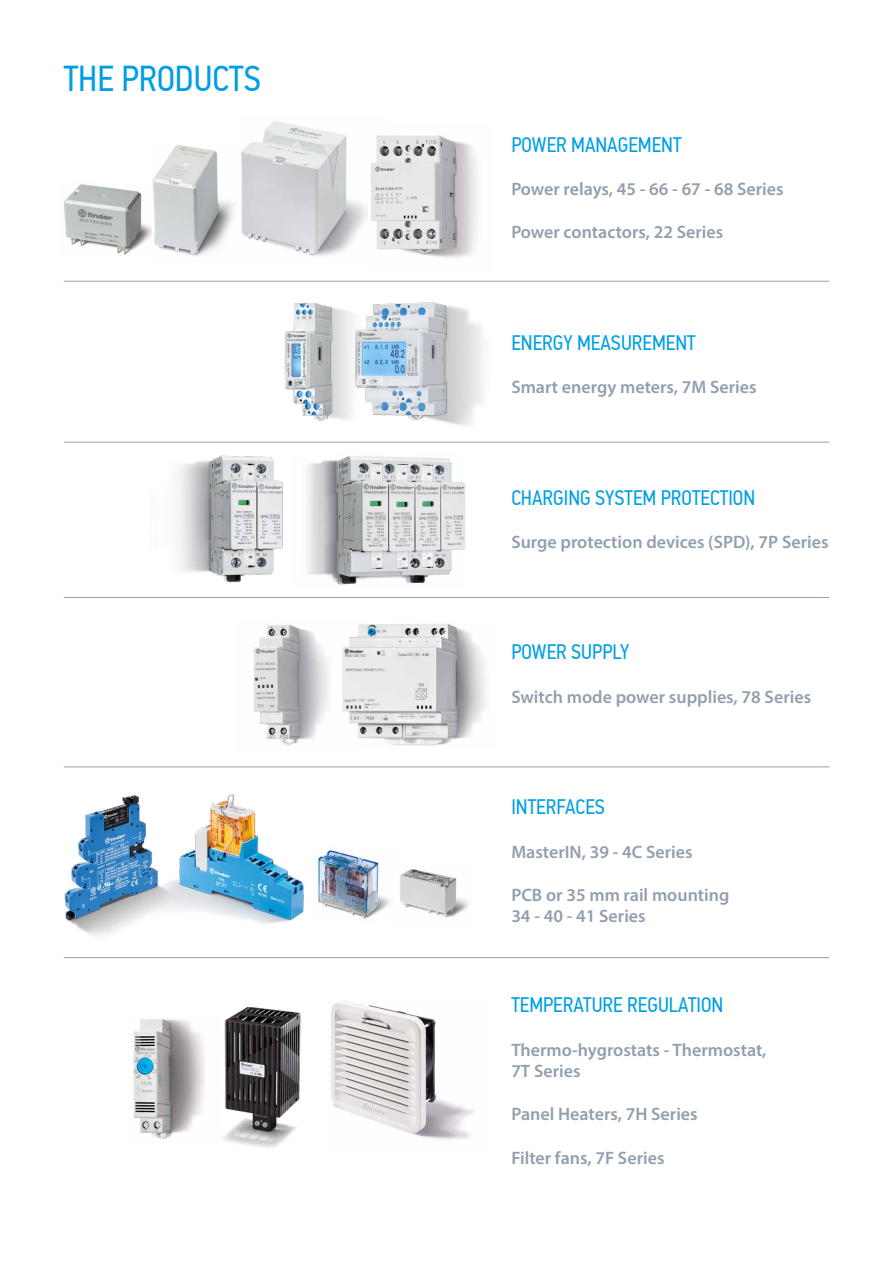
<style>
.page{position:relative;width:893px;height:1263px;background:#fff}
.page>*{position:absolute;margin:0;border:0;box-sizing:border-box;transform-origin:0 0}
.t1{font:36px "PF Din Text Cond Pro";color:#009fe3}
.t2{font:21px "PF Din Text Cond Pro";color:#009fe3}
.t3{font:600 18px/21.6px "Myriad Pro";color:#929fae}
</style>
<div class="page">
<img style="left:284px;top:303px;width:69px;height:118px">
<img style="left:355px;top:302px;width:129px;height:124px">
<img style="left:400px;top:869px;width:69px;height:49px">
<img style="left:133px;top:1019px;width:71px;height:120px">
<img style="left:331px;top:1001px;width:143px;height:139px">
<img style="left:223px;top:1007px;width:78px;height:140px">
<img style="left:64px;top:184px;width:88px;height:71px">
<img style="left:241px;top:121px;width:127px;height:135px">
<img style="left:371px;top:135px;width:106px;height:123px">
<img style="left:153px;top:145px;width:81px;height:111px">
<img style="left:64px;top:794px;width:78px;height:142px">
<img style="left:142px;top:794px;width:162px;height:130px">
<img style="left:318px;top:850px;width:73px;height:69px">
<hr style="left:64px;top:281px;width:765px;height:1px;background:#929fae">
<hr style="left:64px;top:442px;width:765px;height:1px;background:#929fae">
<hr style="left:64px;top:597px;width:765px;height:1px;background:#929fae">
<hr style="left:64px;top:766px;width:765px;height:1px;background:#929fae">
<hr style="left:64px;top:957px;width:765px;height:1px;background:#929fae">
<img style="left:178px;top:455px;width:105px;height:128px">
<img style="left:306px;top:456px;width:160px;height:129px">
<img style="left:254px;top:624px;width:75px;height:122px">
<img style="left:342px;top:624px;width:144px;height:122px">
<h1 class="t1" style="left:64px;top:57px;width:199px">THE PRODUCTS</h1>
<p class="t2" style="left:511px;top:132px;width:172px">POWER MANAGEMENT</p>
<p class="t3" style="left:511px;top:178px;width:274px">Power relays, 45 - 66 - 67 - 68 Series</p>
<p class="t3" style="left:511px;top:221px;width:214px">Power contactors, 22 Series</p>
<p class="t2" style="left:511px;top:330px;width:186px">ENERGY MEASUREMENT</p>
<p class="t3" style="left:511px;top:376px;width:247px">Smart energy meters, 7M Series</p>
<p class="t2" style="left:511px;top:485px;width:245px">CHARGING SYSTEM PROTECTION</p>
<p class="t3" style="left:511px;top:531px;width:319px">Surge protection devices (SPD), 7P Series</p>
<p class="t2" style="left:511px;top:640px;width:120px">POWER SUPPLY</p>
<p class="t3" style="left:511px;top:685px;width:301px">Switch mode power supplies, 78 Series</p>
<p class="t2" style="left:511px;top:795px;width:95px">INTERFACES</p>
<p class="t3" style="left:511px;top:840px;width:183px">MasterIN, 39 - 4C Series</p>
<p class="t3" style="left:511px;top:883px;width:220px">PCB or 35 mm rail mounting<br>34 - 40 - 41 Series</p>
<p class="t2" style="left:511px;top:993px;width:213px">TEMPERATURE REGULATION</p>
<p class="t3" style="left:511px;top:1038px;width:257px">Thermo-hygrostats - Thermostat,<br>7T Series</p>
<p class="t3" style="left:511px;top:1103px;width:188px">Panel Heaters, 7H Series</p>
<p class="t3" style="left:511px;top:1146px;width:155px">Filter fans, 7F Series</p>
</div>
